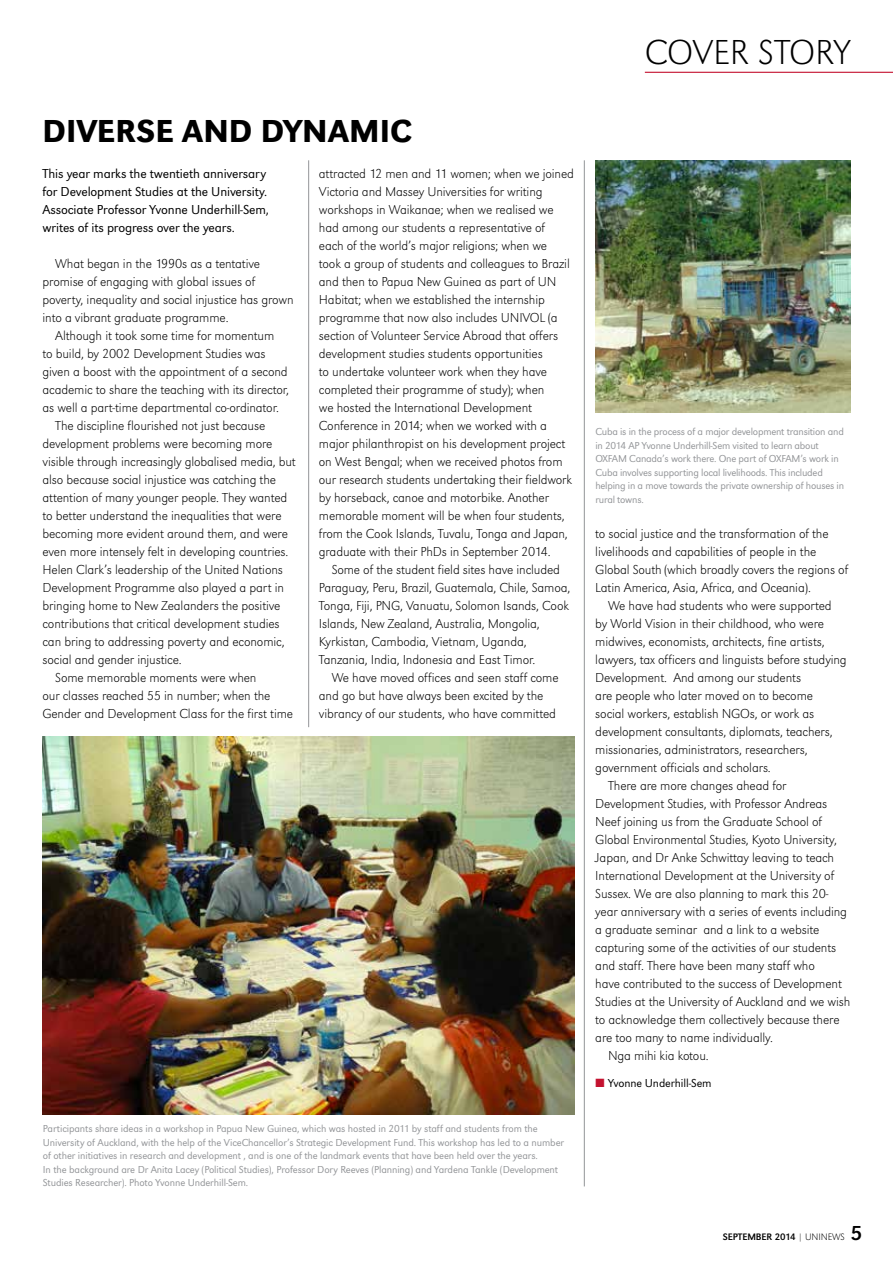
<style>
.page{position:relative;width:893px;height:1263px;background:#fff}
.page>*{position:absolute;margin:0;border:0;box-sizing:border-box;transform-origin:0 0}
.t1{font:36px "Grot Macron Extra Lt";color:#000}
.t2{font:500 33px "Grot Macron";color:#000}
.t3{font:13.5px/18px "Grot Macron Extra Lt";letter-spacing:-.01em;color:#000}
.t4{font:300 13.5px/18px "Grot Macron";letter-spacing:-.01em;color:#000}
.t5{font:300 12px "Grot Macron";letter-spacing:-.01em;color:#000}
.t6{font:300 10.5px/13.5px "Grot Macron";letter-spacing:-.01em;color:#939598}
.t7{font:9.75px "Grot Macron Extra Lt";letter-spacing:-.01em;color:#000}
.t8{font:9.75px "Grot Macron Reg";color:#000}
.s1{color:#c41230}
.s2{font-family:"Grot Macron Reg"}
.s3{font-family:"Grot Macron Reg";font-size:21px}
</style>
<div class="page">
<hr style="left:0;top:0;width:1px;height:1263px;background:#c41230">
<hr style="left:0;top:87px;width:1px;height:101px;background:#c72937">
<hr style="left:0;top:0;width:1px;height:87px;background:#cd4646">
<hr style="left:0;top:388px;width:1px;height:100px;background:#c72937">
<hr style="left:0;top:288px;width:1px;height:100px;background:#cd4646">
<hr style="left:0;top:689px;width:1px;height:100px;background:#c72937">
<hr style="left:0;top:589px;width:1px;height:100px;background:#cd4646">
<hr style="left:0;top:990px;width:1px;height:100px;background:#c72937">
<hr style="left:0;top:1188px;width:1px;height:75px;background:#c72937">
<hr style="left:0;top:890px;width:1px;height:100px;background:#cd4646">
<hr style="left:645px;top:72px;width:248px;height:1px;background:#c41230">
<hr style="left:584px;top:160px;width:1px;height:1026px;background:#939598">
<hr style="left:308px;top:160px;width:1px;height:567px;background:#939598">
<img style="left:43px;top:736px;width:531px;height:378px">
<img style="left:595px;top:160px;width:255px;height:252px">
<h1 class="t1" style="left:645px;top:31px;width:44px">Cover</h1>
<h1 class="t1" style="left:758px;top:31px;width:94px">Story</h1>
<h2 class="t2" style="left:43px;top:112px;width:371px">DIVERSE AND DYNAMIC</h2>
<p class="t4" style="left:43px;top:165px;width:228px">This year marks the twentieth anniversary for Development Studies at the University.<br>Associate Professor Yvonne Underhill-Sem, writes of its progress over the years.</p>
<p class="t3" style="left:43px;top:255px;width:253px;text-indent:13px">What began in the 1990s as a tentative promise of engaging with global issues of poverty, inequality and social injustice has grown into a vibrant graduate programme.</p>
<p class="t3" style="left:55px;top:327px;width:221px">Although it took some time for momentum</p>
<p class="t3" style="left:43px;top:345px;width:224px">to build, by 2002 Development Studies was</p>
<p class="t3" style="left:43px;top:363px;width:247px">given a boost with the appointment of a second</p>
<p class="t3" style="left:43px;top:381px;width:248px">academic to share the teaching with its director,</p>
<p class="t3" style="left:43px;top:399px;width:238px">as well a part-time departmental co-ordinator.</p>
<p class="t3" style="left:55px;top:417px;width:212px">The discipline flourished not just because</p>
<p class="t3" style="left:43px;top:435px;width:232px">development problems were becoming more</p>
<p class="t3" style="left:43px;top:453px;width:255px">visible through increasingly globalised media, but</p>
<p class="t3" style="left:43px;top:471px;width:235px">also because social injustice was catching the</p>
<p class="t3" style="left:43px;top:489px;width:246px">attention of many younger people. They wanted</p>
<p class="t3" style="left:43px;top:507px;width:241px">to better understand the inequalities that were</p>
<p class="t3" style="left:43px;top:525px;width:247px">becoming more evident around them, and were</p>
<p class="t3" style="left:43px;top:543px;width:247px">even more intensely felt in developing countries.</p>
<p class="t3" style="left:43px;top:561px;width:242px">Helen Clark’s leadership of the United Nations</p>
<p class="t3" style="left:43px;top:579px;width:243px">Development Programme also played a part in</p>
<p class="t3" style="left:43px;top:597px;width:239px">bringing home to New Zealanders the positive</p>
<p class="t3" style="left:43px;top:615px;width:239px">contributions that critical development studies</p>
<p class="t3" style="left:43px;top:633px;width:244px">can bring to addressing poverty and economic,</p>
<p class="t3" style="left:43px;top:651px;width:141px">social and gender injustice.</p>
<p class="t3" style="left:55px;top:669px;width:203px">Some memorable moments were when</p>
<p class="t3" style="left:43px;top:687px;width:230px">our classes reached 55 in number; when the</p>
<p class="t3" style="left:43px;top:705px;width:252px">Gender and Development Class for the first time</p>
<p class="t3" style="left:319px;top:165px;width:257px">attracted 12 men and 11 women; when we joined Victoria and Massey Universities for writing workshops in Waikanae; when we realised we had among our students a representative of<br>each of the world’s major religions; when we<br>took a group of students and colleagues to Brazil and then to Papua New Guinea as part of UN Habitat; when we established the internship programme that now also includes UNIVOL (a section of Volunteer Service Abroad that offers development studies students opportunities<br>to undertake volunteer work when they have completed their programme of study); when<br>we hosted the International Development Conference in 2014; when we worked with a major philanthropist on his development project on West Bengal; when we received photos from our research students undertaking their fieldwork by horseback, canoe and motorbike. Another memorable moment will be when four students, from the Cook Islands, Tuvalu, Tonga and Japan, graduate with their PhDs in September 2014.</p>
<p class="t3" style="left:319px;top:561px;width:253px;text-indent:13px">Some of the student field sites have included Paraguay, Peru, Brazil, Guatemala, Chile, Samoa, Tonga, Fiji, PNG, Vanuatu, Solomon Isands, Cook Islands, New Zealand, Australia, Mongolia, Kyrkistan, Cambodia, Vietnam, Uganda, Tanzania, India, Indonesia and East Timor.</p>
<p class="t3" style="left:319px;top:669px;width:241px;text-indent:13px">We have moved offices and seen staff come and go but have always been excited by the vibrancy of our students, who have committed</p>
<p class="t6" style="left:43px;top:1122px;width:523px">Participants share ideas in a workshop in Papua New Guinea, which was hosted in 2011 by staff and students from the University of Auckland, with the help of the ViceChancellor’s Strategic Development Fund. This workshop has led to a number of other initiatives in research and development , and is one of the landmark events that have been held over the years.<br>In the background are Dr Anita Lacey (Political Studies), Professor Dory Reeves (Planning) and Yardena Tankle (Development Studies Researcher). Photo Yvonne Underhill-Sem.</p>
<p class="t6" style="left:595px;top:425px;width:250px">Cuba is in the process of a major development transition and in 2014 AP Yvonne Underhill-Sem visited to learn about OXFAM Canada’s work there. One part of OXFAM’s work in Cuba involves supporting local livelihoods. This included helping in a move towards the private ownership of houses in rural towns.</p>
<p class="t3" style="left:595px;top:525px;width:254px">to social justice and the transformation of the livelihoods and capabilities of people in the Global South (which broadly covers the regions of Latin America, Asia, Africa, and Oceania).</p>
<p class="t3" style="left:608px;top:597px;width:225px">We have had students who were supported</p>
<p class="t3" style="left:595px;top:615px;width:230px">by World Vision in their childhood, who were</p>
<p class="t3" style="left:595px;top:633px;width:231px">midwives, economists, architects, fine artists,</p>
<p class="t3" style="left:595px;top:651px;width:253px">lawyers, tax officers and linguists before studying</p>
<p class="t3" style="left:595px;top:669px;width:207px">Development. And among our students</p>
<p class="t3" style="left:595px;top:687px;width:219px">are people who later moved on to become</p>
<p class="t3" style="left:595px;top:705px;width:221px">social workers, establish NGOs, or work as</p>
<p class="t3" style="left:595px;top:723px;width:239px">development consultants, diplomats, teachers,</p>
<p class="t3" style="left:595px;top:741px;width:214px">missionaries, administrators, researchers,</p>
<p class="t3" style="left:595px;top:759px;width:177px">government officials and scholars.</p>
<p class="t3" style="left:608px;top:777px;width:180px">There are more changes ahead for</p>
<p class="t3" style="left:595px;top:795px;width:234px">Development Studies, with Professor Andreas</p>
<p class="t3" style="left:595px;top:813px;width:228px">Neef joining us from the Graduate School of</p>
<p class="t3" style="left:595px;top:831px;width:243px">Global Environmental Studies, Kyoto University,</p>
<p class="t3" style="left:595px;top:849px;width:240px">Japan, and Dr Anke Schwittay leaving to teach</p>
<p class="t3" style="left:595px;top:867px;width:240px">International Development at the University of</p>
<p class="t3" style="left:595px;top:885px;width:235px">Sussex. We are also planning to mark this 20-</p>
<p class="t3" style="left:595px;top:903px;width:253px">year anniversary with a series of events including</p>
<p class="t3" style="left:595px;top:921px;width:226px">a graduate seminar and a link to a website</p>
<p class="t3" style="left:595px;top:939px;width:242px">capturing some of the activities of our students</p>
<p class="t3" style="left:595px;top:957px;width:221px">and staff. There have been many staff who</p>
<p class="t3" style="left:595px;top:975px;width:248px">have contributed to the success of Development</p>
<p class="t3" style="left:595px;top:993px;width:257px">Studies at the University of Auckland and we wish</p>
<p class="t3" style="left:595px;top:1011px;width:246px">to acknowledge them collectively because there</p>
<p class="t3" style="left:595px;top:1029px;width:179px">are too many to name individually.</p>
<p class="t3" style="left:608px;top:1047px;width:102px">Nga mihi kia kotou.</p>
<p class="t5" style="left:595px;top:1076px;width:118px"><span class="s1">■</span> Yvonne Underhill-Sem</p>
<p class="t8" style="left:723px;top:1231px;width:6px">SEPTE</p>
<p class="t8" style="left:747px;top:1231px;width:15px">MBER</p>
<p class="t7" style="left:775px;top:1231px;width:89px"><span class="s2">2014</span> | UNINEWS <span class="s3">5</span></p>
</div>
